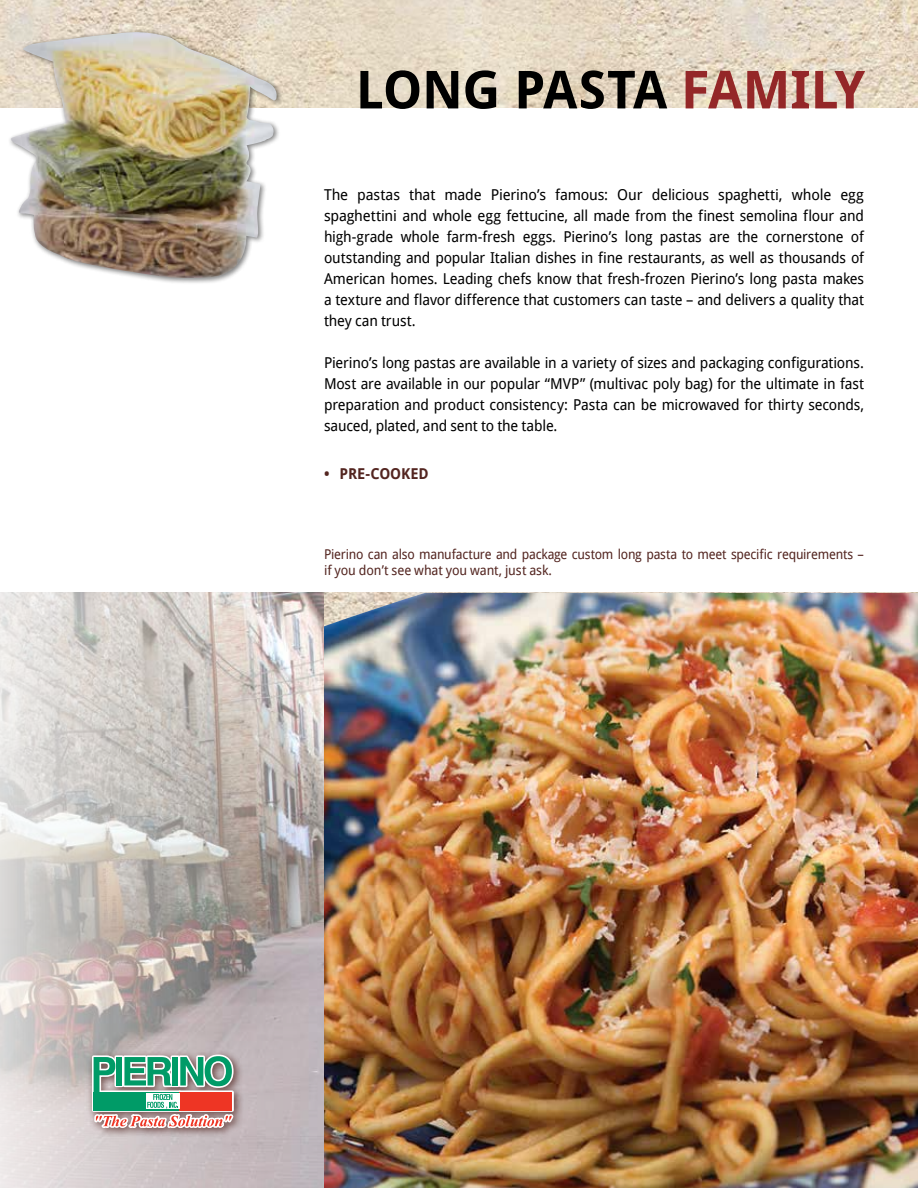
<style>
.page{position:relative;width:918px;height:1188px;background:#fff}
.page>*{position:absolute;margin:0;border:0;box-sizing:border-box;transform-origin:0 0}
.t1{font:700 52.5px "Droid Sans";letter-spacing:-.01em;color:#000}
.t2{font:15px/21px "Droid Sans";letter-spacing:-.01em;color:#000;text-align:justify}
.t3{font:700 15px "Droid Sans";letter-spacing:-.01em;color:#532520}
.t4{font:13.5px/16.5px "Droid Sans";letter-spacing:-.015em;color:#532520;scale:.95 1}
.s1{color:#942728}
</style>
<div class="page">
<img style="left:0;top:593px;width:324px;height:595px">
<img style="left:0;top:0;width:918px;height:108px">
<div style="left:87px;top:1050px;width:157px;height:88px;background:#532520;opacity:.75"></div>
<svg style="left:92px;top:1054px;width:142px;height:74px"></svg>
<img style="left:324px;top:593px;width:594px;height:595px">
<div style="left:8px;top:29px;width:275px;height:256px;background:#000;opacity:.5"></div>
<img style="left:7px;top:32px;width:271px;height:247px">
<h1 class="t1" style="left:356px;top:60px;width:511px">LONG PASTA <span class="s1">FAMILY</span></h1>
<p class="t2" style="left:324px;top:185px;width:542px">The pastas that made Pierino’s famous: Our delicious spaghetti, whole egg spaghettini and whole egg fettucine, all made from the finest semolina flour and high-grade whole farm-fresh eggs. Pierino’s long pastas are the cornerstone of outstanding and popular Italian dishes in fine restaurants, as well as thousands of American homes. Leading chefs know that fresh-frozen Pierino’s long pasta makes a texture and flavor difference that customers can taste – and delivers a quality that they can trust.</p>
<p class="t2" style="left:324px;top:353px;width:542px">Pierino’s long pastas are available in a variety of sizes and packaging configurations.<br>Most are available in our popular “MVP” (multivac poly bag) for the ultimate in fast preparation and product consistency: Pasta can be microwaved for thirty seconds, sauced, plated, and sent to the table.</p>
<p class="t3" style="left:324px;top:466px;width:106px">• PRE-COOKED</p>
<p class="t4" style="left:324px;top:546px;width:570px">Pierino can also manufacture and package custom long pasta to meet specific requirements – if you don’t see what you want, just ask.</p>
</div>
